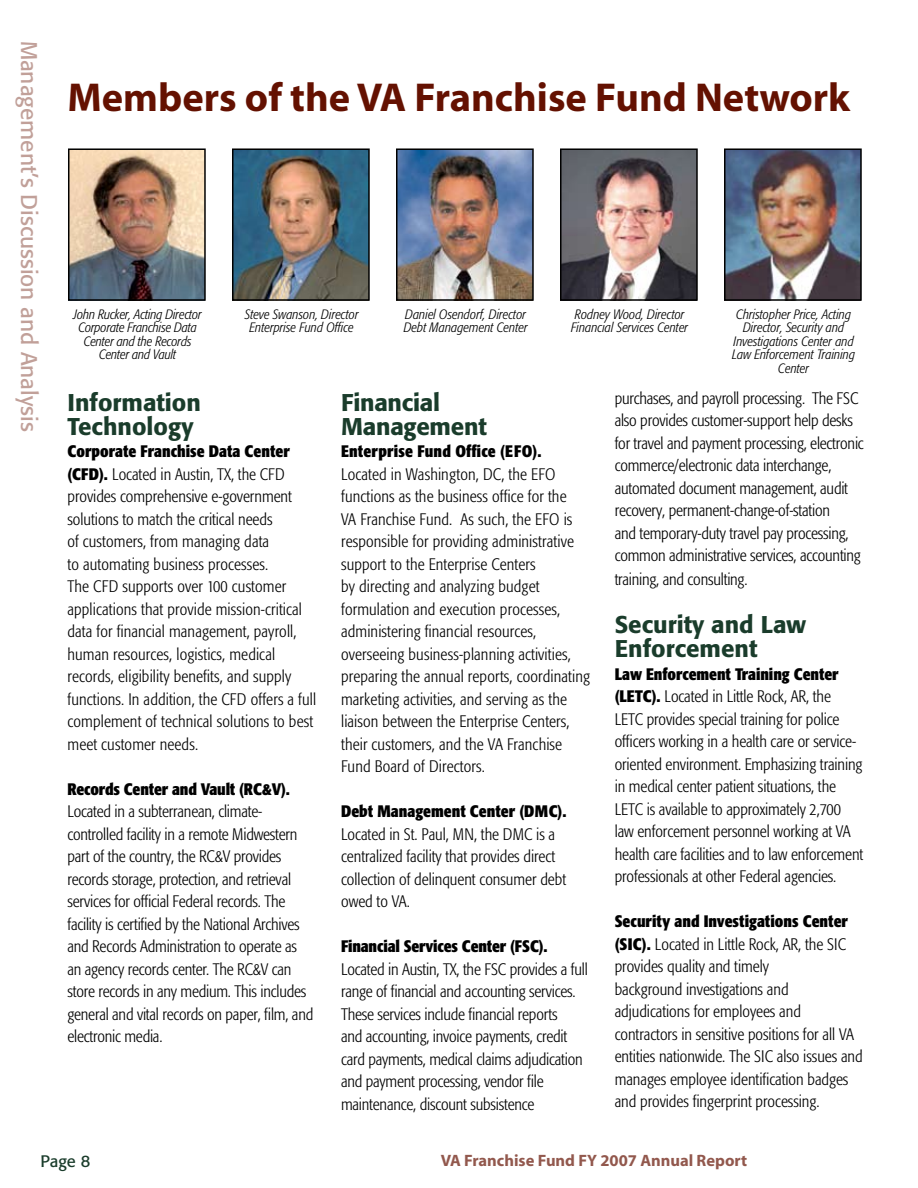
<style>
.page{position:relative;width:918px;height:1188px;background:#fff}
.page>*{position:absolute;margin:0;border:0;box-sizing:border-box;transform-origin:0 0}
.t1{font:700 40.5px "Myriad";color:#641101}
.t2{font:500 24px/24px "Formata";color:#1a3c2b}
.t3{font:22.5px "Formata";color:#c1a099}
.t4{font:300 condensed 16.5px/22.5px "Formata";color:#000}
.t5{font:700 condensed 16.5px "Formata";color:#000}
.t6{font:700 16.5px "Myriad";color:#92584d}
.t7{font:16.5px "Formata";color:#1a3c2b}
.t8{font:italic 300 condensed 13.5px/13.5px "Formata";color:#000;text-align:center}
.s1{font-weight:700}
</style>
<div class="page">
<img style="left:727px;top:151px;width:132px;height:147px">
<div style="left:724px;top:148px;width:138px;height:153px;border:2px solid #000"></div>
<img style="left:563px;top:151px;width:132px;height:147px">
<div style="left:560px;top:148px;width:138px;height:153px;border:2px solid #000"></div>
<img style="left:399px;top:151px;width:132px;height:147px">
<div style="left:396px;top:148px;width:138px;height:153px;border:2px solid #000"></div>
<img style="left:235px;top:151px;width:132px;height:147px">
<div style="left:232px;top:148px;width:138px;height:153px;border:2px solid #000"></div>
<img style="left:71px;top:151px;width:132px;height:147px">
<div style="left:68px;top:148px;width:138px;height:153px;border:2px solid #000"></div>
<h3 class="t3" style="left:43px;top:40px;width:392px;rotate:90deg">Management’s Discussion and Analysis</h3>
<h1 class="t1" style="left:68px;top:77px;width:784px">Members of the VA Franchise Fund Network</h1>
<p class="t8" style="left:74px;top:308px;width:130px">John Rucker, Acting Director<br>Corporate Franchise Data<br>Center and the Records<br>Center and Vault</p>
<h2 class="t2" style="left:68px;top:390px;width:135px">Information<br>Technology</h2>
<p class="t4" style="left:68px;top:440px;width:250px"><span class="s1">Corporate Franchise Data Center (CFD).</span> Located in Austin, TX, the CFD provides comprehensive e-government solutions to match the critical needs<br>of customers, from managing data<br>to automating business processes.<br>The CFD supports over 100 customer applications that provide mission-critical data for financial management, payroll, human resources, logistics, medical records, eligibility benefits, and supply functions. In addition, the CFD offers a full complement of technical solutions to best meet customer needs.</p>
<p class="t5" style="left:68px;top:778px;width:224px">Records Center and Vault (RC&amp;V).</p>
<p class="t4" style="left:68px;top:800px;width:247px">Located in a subterranean, climate&shy;controlled facility in a remote Midwestern part of the country, the RC&amp;V provides records storage, protection, and retrieval services for official Federal records. The facility is certified by the National Archives and Records Administration to operate as an agency records center. The RC&amp;V can store records in any medium. This includes general and vital records on paper, film, and electronic media.</p>
<p class="t8" style="left:404px;top:308px;width:126px;text-align:left">Daniel Osendorf, Director<br>Debt Management Center</p>
<p class="t8" style="left:571px;top:308px;width:119px;text-align:left">Rodney Wood, Director<br>Financial Services Center</p>
<p class="t8" style="left:732px;top:308px;width:125px">Christopher Price, Acting<br>Director, Security and<br>Investigations Center and<br>Law Enforcement Training<br>Center</p>
<p class="t8" style="left:245px;top:308px;width:115px">Steve Swanson, Director<br>Enterprise Fund Office</p>
<p class="t4" style="left:615px;top:387px;width:251px">purchases, and payroll processing. The FSC also provides customer-support help desks for travel and payment processing, electronic commerce/electronic data interchange, automated document management, audit recovery, permanent-change-of-station<br>and temporary-duty travel pay processing, common administrative services, accounting</p>
<p class="t4" style="left:615px;top:569px;width:134px">training, and consulting.</p>
<h2 class="t2" style="left:615px;top:613px;width:193px">Security and Law<br>Enforcement</h2>
<p class="t4" style="left:615px;top:663px;width:250px"><span class="s1">Law Enforcement Training Center (LETC).</span> Located in Little Rock, AR, the LETC provides special training for police officers working in a health care or service&shy;oriented environment. Emphasizing training in medical center patient situations, the LETC is available to approximately 2,700 law enforcement personnel working at VA health care facilities and to law enforcement professionals at other Federal agencies.</p>
<p class="t4" style="left:615px;top:911px;width:250px"><span class="s1">Security and Investigations Center (SIC).</span> Located in Little Rock, AR, the SIC provides quality and timely<br>background investigations and adjudications for employees and contractors in sensitive positions for all VA entities nationwide. The SIC also issues and manages employee identification badges and provides fingerprint processing.</p>
<h2 class="t2" style="left:341px;top:390px;width:147px">Financial<br>Management</h2>
<p class="t5" style="left:341px;top:441px;width:202px">Enterprise Fund Office (EFO).</p>
<p class="t4" style="left:341px;top:463px;width:251px">Located in Washington, DC, the EFO functions as the business office for the<br>VA Franchise Fund. As such, the EFO is responsible for providing administrative support to the Enterprise Centers<br>by directing and analyzing budget formulation and execution processes, administering financial resources, overseeing business-planning activities, preparing the annual reports, coordinating marketing activities, and serving as the liaison between the Enterprise Centers, their customers, and the VA Franchise Fund Board of Directors.</p>
<p class="t5" style="left:341px;top:801px;width:227px">Debt Management Center (DMC).</p>
<p class="t4" style="left:341px;top:823px;width:227px">Located in St. Paul, MN, the DMC is a centralized facility that provides direct collection of delinquent consumer debt owed to VA.</p>
<p class="t5" style="left:341px;top:936px;width:208px">Financial Services Center (FSC).</p>
<p class="t4" style="left:341px;top:958px;width:248px">Located in Austin, TX, the FSC provides a full range of financial and accounting services.<br>These services include financial reports<br>and accounting, invoice payments, credit card payments, medical claims adjudication and payment processing, vendor file maintenance, discount subsistence</p>
<p class="t7" style="left:40px;top:1151px;width:37px">Page</p>
<p class="t6" style="left:441px;top:1152px;width:308px">VA Franchise Fund FY 2007 Annual Report</p>
</div>
